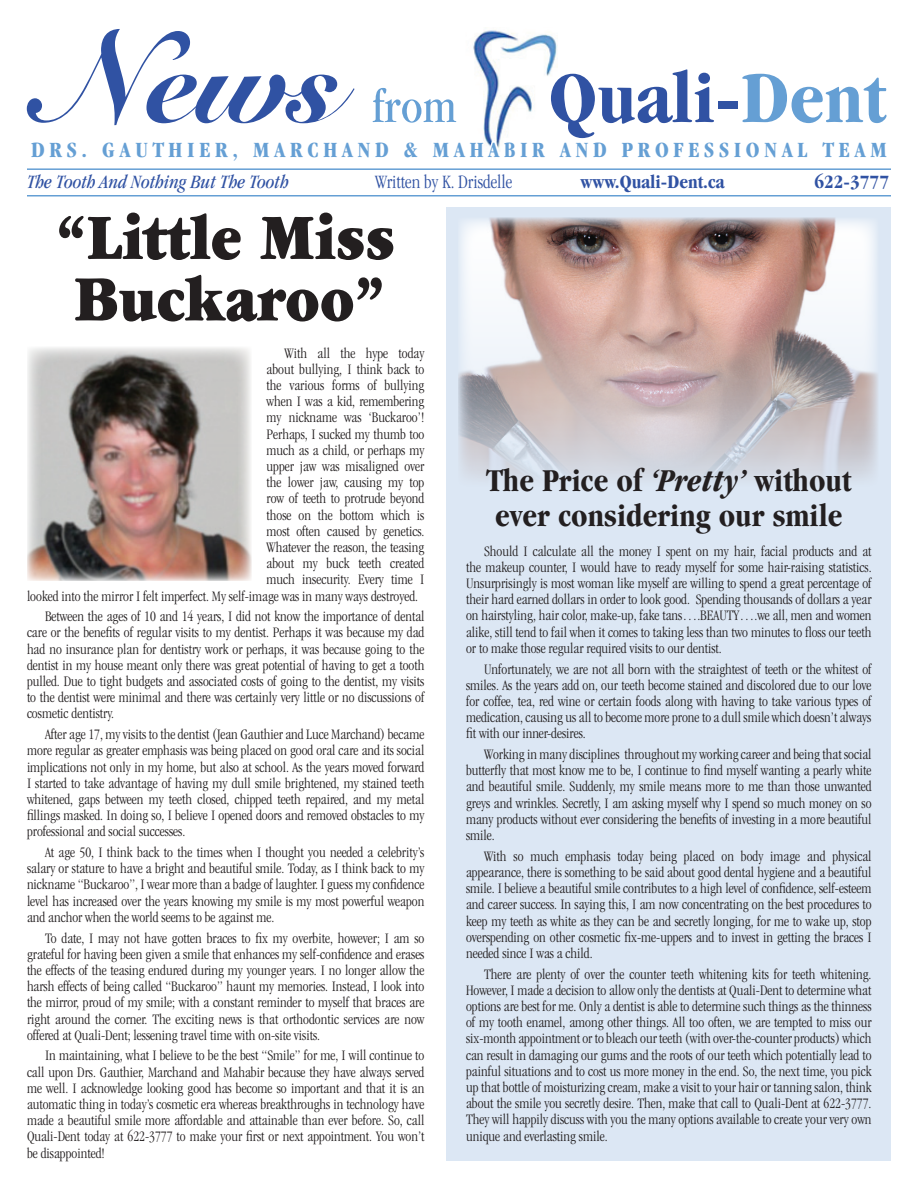
<style>
.page{position:relative;width:918px;height:1188px;background:#fff}
.page>*{position:absolute;margin:0;border:0;box-sizing:border-box;transform-origin:0 0}
.t1{font:127.5px "Rose Round Black DTC";color:#3052a3;scale:.95 1}
.t2{font:700 condensed 75px "Garamond";color:#3052a3;scale:1.05 1}
.t3{font:900 67.5px/61.5px "Garamond";color:#231f20;scale:.85 1}
.t4{font:700 condensed 33px/34.5px "Garamond";color:#231f20}
.t5{font:700 condensed 22.5px "Garamond";letter-spacing:.21em;color:#659fd4}
.t6{font:italic condensed 19.5px "Garamond";color:#3052a3}
.t7{font:700 condensed 19.5px "Garamond";color:#3052a3}
.t8{font:300 condensed 19.5px "Garamond";color:#3052a3}
.t9{font:300 condensed 15px/16.2px "Garamond";color:#231f20;text-align:justify}
.s1{font-weight:400;font-size:48px;color:#659fd4}
.s2{color:#659fd4}
.s3{font-style:italic}
</style>
<div class="page">
<img style="left:473px;top:30px;width:85px;height:109px">
<hr style="left:27px;top:168px;width:864px;height:2px;background:#659fd4">
<hr style="left:27px;top:195px;width:864px;height:1px;background:#659fd4">
<div style="left:446px;top:207px;width:445px;height:954px;background:#dce7f4"></div>
<img style="left:458px;top:218px;width:420px;height:262px">
<img style="left:27px;top:347px;width:225px;height:234px">
<div style="left:81px;top:152px;width:7px;height:6px;border:3px solid #fff;border-radius:50%"></div>
<svg style="left:100px;top:168px;width:140px;height:1px"></svg>
<svg style="left:250px;top:168px;width:141px;height:1px"></svg>
<svg style="left:429px;top:139px;width:119px;height:30px"></svg>
<svg style="left:557px;top:135px;width:52px;height:34px"></svg>
<svg style="left:619px;top:168px;width:191px;height:1px"></svg>
<svg style="left:820px;top:168px;width:70px;height:1px"></svg>
<p class="t1" style="left:36px;top:2px;width:323px">News</p>
<p class="t2" style="left:373px;top:56px;width:490px"><span class="s1">from</span> Quali-<span class="s2">Dent</span></p>
<p class="t5" style="left:31px;top:137px;width:857px">DRS. GAUTHIER, MARCHAND &amp; MAHABIR AND PROFESSIONAL TEAM</p>
<p class="t6" style="left:27px;top:171px;width:263px">The Tooth And Nothing But The Tooth</p>
<p class="t8" style="left:375px;top:171px;width:139px">Written by K. Drisdelle</p>
<p class="t7" style="left:581px;top:171px;width:145px">www.Quali-Dent.ca</p>
<p class="t7" style="left:814px;top:171px;width:76px">622-3777</p>
<p class="t3" style="left:56px;top:207px;width:400px">“Little Miss<br>Buckaroo”</p>
<p class="t9" style="left:285px;top:345px;width:141px">With all the hype today</p>
<p class="t9" style="left:267px;top:361px;width:159px">about bullying, I think back to</p>
<p class="t9" style="left:267px;top:377px;width:159px">the various forms of bullying</p>
<p class="t9" style="left:267px;top:393px;width:159px">when I was a kid, remembering</p>
<p class="t9" style="left:267px;top:410px;width:159px">my nickname was ‘Buckaroo’!</p>
<p class="t9" style="left:267px;top:426px;width:159px">Perhaps, I sucked my thumb too</p>
<p class="t9" style="left:267px;top:442px;width:159px">much as a child, or perhaps my</p>
<p class="t9" style="left:267px;top:458px;width:159px">upper jaw was misaligned over</p>
<p class="t9" style="left:267px;top:474px;width:159px">the lower jaw, causing my top</p>
<p class="t9" style="left:267px;top:491px;width:159px">row of teeth to protrude beyond</p>
<p class="t9" style="left:267px;top:507px;width:159px">those on the bottom which is</p>
<p class="t9" style="left:267px;top:523px;width:159px">most often caused by genetics.</p>
<p class="t9" style="left:267px;top:539px;width:159px">Whatever the reason, the teasing</p>
<p class="t9" style="left:267px;top:555px;width:159px">about my buck teeth created</p>
<p class="t9" style="left:267px;top:572px;width:159px">much insecurity. Every time I</p>
<p class="t9" style="left:27px;top:588px;width:393px">looked into the mirror I felt imperfect. My self-image was in many ways destroyed.</p>
<p class="t9" style="left:27px;top:608px;width:399px;text-indent:18px">Between the ages of 10 and 14 years, I did not know the importance of dental care or the benefits of regular visits to my dentist. Perhaps it was because my dad had no insurance plan for dentistry work or perhaps, it was because going to the dentist in my house meant only there was great potential of having to get a tooth pulled. Due to tight budgets and associated costs of going to the dentist, my visits to the dentist were minimal and there was certainly very little or no discussions of cosmetic dentistry.</p>
<p class="t9" style="left:27px;top:726px;width:399px;text-indent:18px">After age 17, my visits to the dentist (Jean Gauthier and Luce Marchand) became more regular as greater emphasis was being placed on good oral care and its social implications not only in my home, but also at school. As the years moved forward I started to take advantage of having my dull smile brightened, my stained teeth whitened, gaps between my teeth closed, chipped teeth repaired, and my metal fillings masked. In doing so, I believe I opened doors and removed obstacles to my professional and social successes.</p>
<p class="t9" style="left:27px;top:844px;width:399px;text-indent:18px">At age 50, I think back to the times when I thought you needed a celebrity’s salary or stature to have a bright and beautiful smile. Today, as I think back to my nickname “Buckaroo”, I wear more than a badge of laughter. I guess my confidence level has increased over the years knowing my smile is my most powerful weapon and anchor when the world seems to be against me.</p>
<p class="t9" style="left:27px;top:930px;width:399px;text-indent:18px">To date, I may not have gotten braces to fix my overbite, however; I am so grateful for having been given a smile that enhances my self-confidence and erases the effects of the teasing endured during my younger years. I no longer allow the harsh effects of being called “Buckaroo” haunt my memories. Instead, I look into the mirror, proud of my smile; with a constant reminder to myself that braces are right around the corner. The exciting news is that orthodontic services are now offered at Quali-Dent; lessening travel time with on-site visits.</p>
<p class="t9" style="left:27px;top:1048px;width:399px;text-indent:18px">In maintaining, what I believe to be the best “Smile” for me, I will continue to call upon Drs. Gauthier, Marchand and Mahabir because they have always served me well. I acknowledge looking good has become so important and that it is an automatic thing in today’s cosmetic era whereas breakthroughs in technology have made a beautiful smile more affordable and attainable than ever before. So, call Quali-Dent today at 622-3777 to make your first or next appointment. You won’t be disappointed!</p>
<p class="t4" style="left:486px;top:464px;width:366px">The Price of <span class="s3">‘Pretty’</span> without ever considering our smile</p>
<p class="t9" style="left:466px;top:543px;width:407px;text-indent:18px">Should I calculate all the money I spent on my hair, facial products and at the makeup counter, I would have to ready myself for some hair-raising statistics.<br>Unsurprisingly is most woman like myself are willing to spend a great percentage of their hard earned dollars in order to look good. Spending thousands of dollars a year on hairstyling, hair color, make-up, fake tans….BEAUTY….we all, men and women alike, still tend to fail when it comes to taking less than two minutes to floss our teeth or to make those regular required visits to our dentist.</p>
<p class="t9" style="left:466px;top:661px;width:407px;text-indent:18px">Unfortunately, we are not all born with the straightest of teeth or the whitest of smiles. As the years add on, our teeth become stained and discolored due to our love for coffee, tea, red wine or certain foods along with having to take various types of medication, causing us all to become more prone to a dull smile which doesn’t always fit with our inner-desires.</p>
<p class="t9" style="left:466px;top:746px;width:407px;text-indent:18px">Working in many disciplines throughout my working career and being that social butterfly that most know me to be, I continue to find myself wanting a pearly white and beautiful smile. Suddenly, my smile means more to me than those unwanted greys and wrinkles. Secretly, I am asking myself why I spend so much money on so many products without ever considering the benefits of investing in a more beautiful smile.</p>
<p class="t9" style="left:466px;top:848px;width:407px;text-indent:18px">With so much emphasis today being placed on body image and physical appearance, there is something to be said about good dental hygiene and a beautiful smile. I believe a beautiful smile contributes to a high level of confidence, self-esteem and career success. In saying this, I am now concentrating on the best procedures to keep my teeth as white as they can be and secretly longing, for me to wake up, stop overspending on other cosmetic fix-me-uppers and to invest in getting the braces I needed since I was a child.</p>
<p class="t9" style="left:466px;top:966px;width:407px;text-indent:18px">There are plenty of over the counter teeth whitening kits for teeth whitening.<br>However, I made a decision to allow only the dentists at Quali-Dent to determine what options are best for me. Only a dentist is able to determine such things as the thinness of my tooth enamel, among other things. All too often, we are tempted to miss our six-month appointment or to bleach our teeth (with over-the-counter products) which can result in damaging our gums and the roots of our teeth which potentially lead to painful situations and to cost us more money in the end. So, the next time, you pick up that bottle of moisturizing cream, make a visit to your hair or tanning salon, think about the smile you secretly desire. Then, make that call to Quali-Dent at 622-3777.<br>They will happily discuss with you the many options available to create your very own unique and everlasting smile.</p>
</div>
